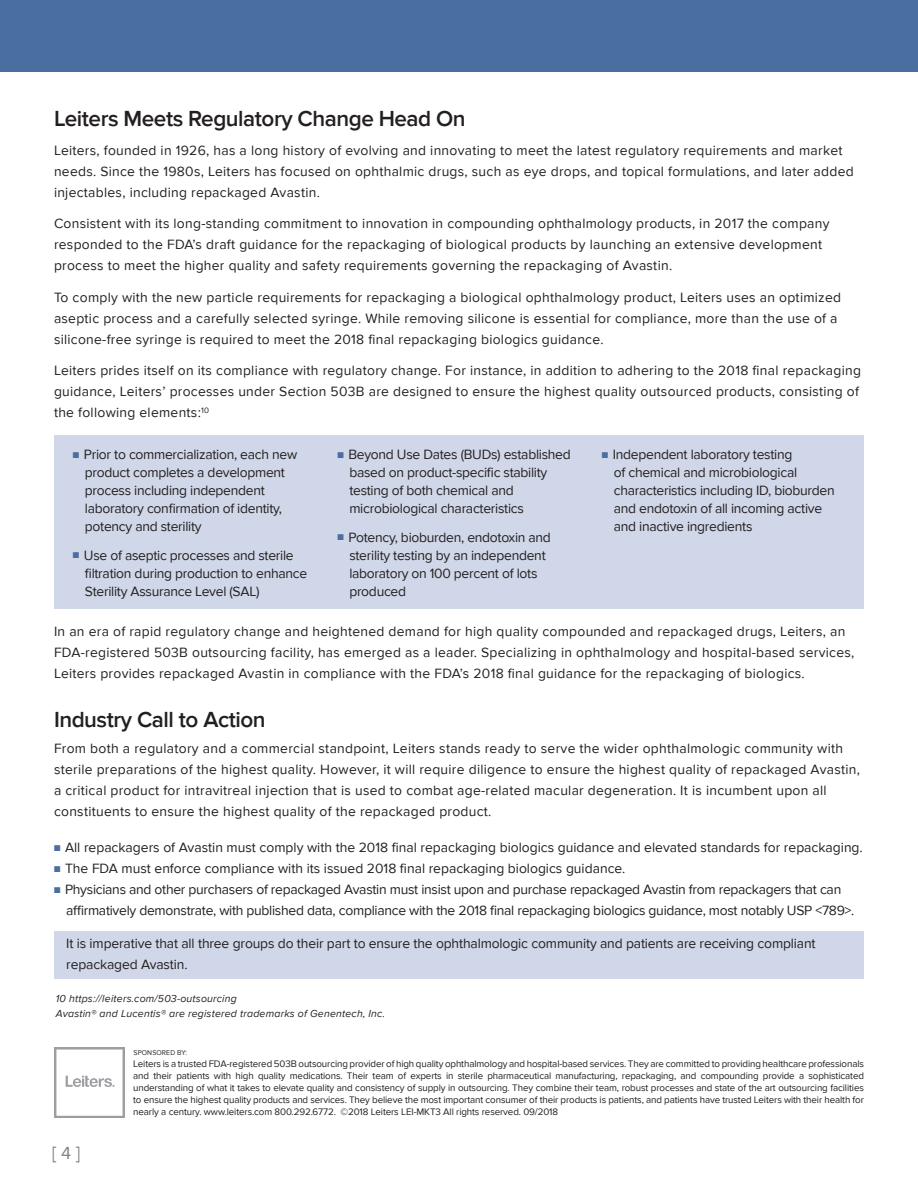
<style>
.page{position:relative;width:918px;height:1188px;background:#fff}
.page>*{position:absolute;margin:0;border:0;box-sizing:border-box;transform-origin:0 0}
.TITLES_0818{font:600 22.5px "Proxima Nova";letter-spacing:-.02em;color:#231f20}
.t1{font:18px "Proxima Nova";color:#808285}
.BODY_0818{font:13.8px/21px "Proxima Nova";letter-spacing:.02em;color:#231f20}
.new_bulets{font:13.8px/18px "Proxima Nova";letter-spacing:-.02em;color:#231f20}
.BODY_0818-2{font:13.8px/21px "Proxima Nova";letter-spacing:-.02em;color:#231f20}
.BODY_0818-3{font:13.8px "Proxima Nova";color:#231f20}
.BODY_0818-4{font:13.8px/21px "Proxima Nova";letter-spacing:-.01em;color:#231f20}
.FOOTNOTES_0917{font:italic 10.5px "Proxima Nova";letter-spacing:.02em;color:#231f20}
.BODY_0818-5{font:9.75px/12px "Proxima Nova";letter-spacing:-.01em;color:#231f20;text-align:justify}
._1-BODY{font:7.2px "Proxima Nova";letter-spacing:.02em;color:#231f20;scale:.96 1}
.s1{color:#4b6ea0}
</style>
<div class="page">
<img style="left:54px;top:1047px;width:70px;height:70px">
<div style="left:0;top:0;width:918px;height:72px;background:#4b6ea0"></div>
<div style="left:54px;top:931px;width:810px;height:48px;background:#d0d7e8"></div>
<div style="left:54px;top:435px;width:810px;height:173px;background:#d0d7e8"></div>
<p class="TITLES_0818" style="left:54px;top:105px;width:413px">Leiters Meets Regulatory Change Head On</p>
<p class="BODY_0818" style="left:54px;top:140px;width:801px">Leiters, founded in 1926, has a long history of evolving and innovating to meet the latest regulatory requirements and market needs. Since the 1980s, Leiters has focused on ophthalmic drugs, such as eye drops, and topical formulations, and later added injectables, including repackaged Avastin.</p>
<p class="BODY_0818" style="left:54px;top:214px;width:777px">Consistent with its long-standing commitment to innovation in compounding ophthalmology products, in 2017 the company responded to the FDA’s draft guidance for the repackaging of biological products by launching an extensive development process to meet the higher quality and safety requirements governing the repackaging of Avastin.</p>
<p class="BODY_0818" style="left:54px;top:287px;width:789px">To comply with the new particle requirements for repackaging a biological ophthalmology product, Leiters uses an optimized aseptic process and a carefully selected syringe. While removing silicone is essential for compliance, more than the use of a silicone-free syringe is required to meet the 2018 final repackaging biologics guidance.</p>
<p class="BODY_0818" style="left:54px;top:361px;width:809px">Leiters prides itself on its compliance with regulatory change. For instance, in addition to adhering to the 2018 final repackaging guidance, Leiters’ processes under Section 503B are designed to ensure the highest quality outsourced products, consisting of the following elements:<sup>10</sup></p>
<p class="new_bulets" style="left:85px;top:446px;width:214px;text-indent:-12px"><span class="s1">■</span> Prior to commercialization, each new product completes a development process including independent laboratory confirmation of identity, potency and sterility</p>
<p class="new_bulets" style="left:85px;top:546px;width:224px;text-indent:-12px"><span class="s1">■</span> Use of aseptic processes and sterile filtration during production to enhance<br>Sterility Assurance Level (SAL)</p>
<p class="new_bulets" style="left:349px;top:446px;width:223px;text-indent:-12px"><span class="s1">■</span> Beyond Use Dates (BUDs) established based on product-specific stability testing of both chemical and microbiological characteristics</p>
<p class="new_bulets" style="left:349px;top:528px;width:203px;text-indent:-12px"><span class="s1">■</span> Potency, bioburden, endotoxin and sterility testing by an independent laboratory on 100 percent of lots produced</p>
<p class="new_bulets" style="left:614px;top:446px;width:222px;text-indent:-12px"><span class="s1">■</span> Independent laboratory testing<br>of chemical and microbiological characteristics including ID, bioburden and endotoxin of all incoming active and inactive ingredients</p>
<p class="BODY_0818" style="left:54px;top:621px;width:802px">In an era of rapid regulatory change and heightened demand for high quality compounded and repackaged drugs, Leiters, an<br>FDA-registered 503B outsourcing facility, has emerged as a leader. Specializing in ophthalmology and hospital-based services,<br>Leiters provides repackaged Avastin in compliance with the FDA’s 2018 final guidance for the repackaging of biologics.</p>
<p class="TITLES_0818" style="left:54px;top:707px;width:213px">Industry Call to Action</p>
<p class="BODY_0818" style="left:54px;top:739px;width:808px">From both a regulatory and a commercial standpoint, Leiters stands ready to serve the wider ophthalmologic community with sterile preparations of the highest quality. However, it will require diligence to ensure the highest quality of repackaged Avastin, a critical product for intravitreal injection that is used to combat age-related macular degeneration. It is incumbent upon all constituents to ensure the highest quality of the repackaged product.</p>
<p class="BODY_0818-3" style="left:54px;top:840px;width:810px"><span class="s1">■</span> All repackagers of Avastin must comply with the 2018 final repackaging biologics guidance and elevated standards for repackaging.</p>
<p class="BODY_0818-3" style="left:54px;top:861px;width:573px"><span class="s1">■</span> The FDA must enforce compliance with its issued 2018 final repackaging biologics guidance.</p>
<p class="BODY_0818-2" style="left:66px;top:879px;width:790px;text-indent:-12px"><span class="s1">■</span> Physicians and other purchasers of repackaged Avastin must insist upon and purchase repackaged Avastin from repackagers that can affirmatively demonstrate, with published data, compliance with the 2018 final repackaging biologics guidance, most notably USP &lt;789&gt;.</p>
<p class="BODY_0818-4" style="left:66px;top:933px;width:751px">It is imperative that all three groups do their part to ensure the ophthalmologic community and patients are receiving compliant repackaged Avastin.</p>
<p class="FOOTNOTES_0917" style="left:56px;top:992px;width:183px">10 https://leiters.com/503-outsourcing</p>
<p class="FOOTNOTES_0917" style="left:56px;top:1007px;width:331px">Avastin® and Lucentis® are registered trademarks of Genentech, Inc.</p>
<p class="_1-BODY" style="left:134px;top:1048px;width:57px">SPONSORED BY:</p>
<p class="t1" style="left:52px;top:1143px;width:30px">[ 4 ]</p>
<p class="BODY_0818-5" style="left:133px;top:1058px;width:732px">Leiters is a trusted FDA-registered 503B outsourcing provider of high quality ophthalmology and hospital-based services. They are committed to providing healthcare professionals and their patients with high quality medications. Their team of experts in sterile pharmaceutical manufacturing, repackaging, and compounding provide a sophisticated understanding of what it takes to elevate quality and consistency of supply in outsourcing. They combine their team, robust processes and state of the art outsourcing facilities to ensure the highest quality products and services. They believe the most important consumer of their products is patients, and patients have trusted Leiters with their health for nearly a century. www.leiters.com 800.292.6772. ©2018 Leiters LEI-MKT3 All rights reserved. 09/2018</p>
</div>
